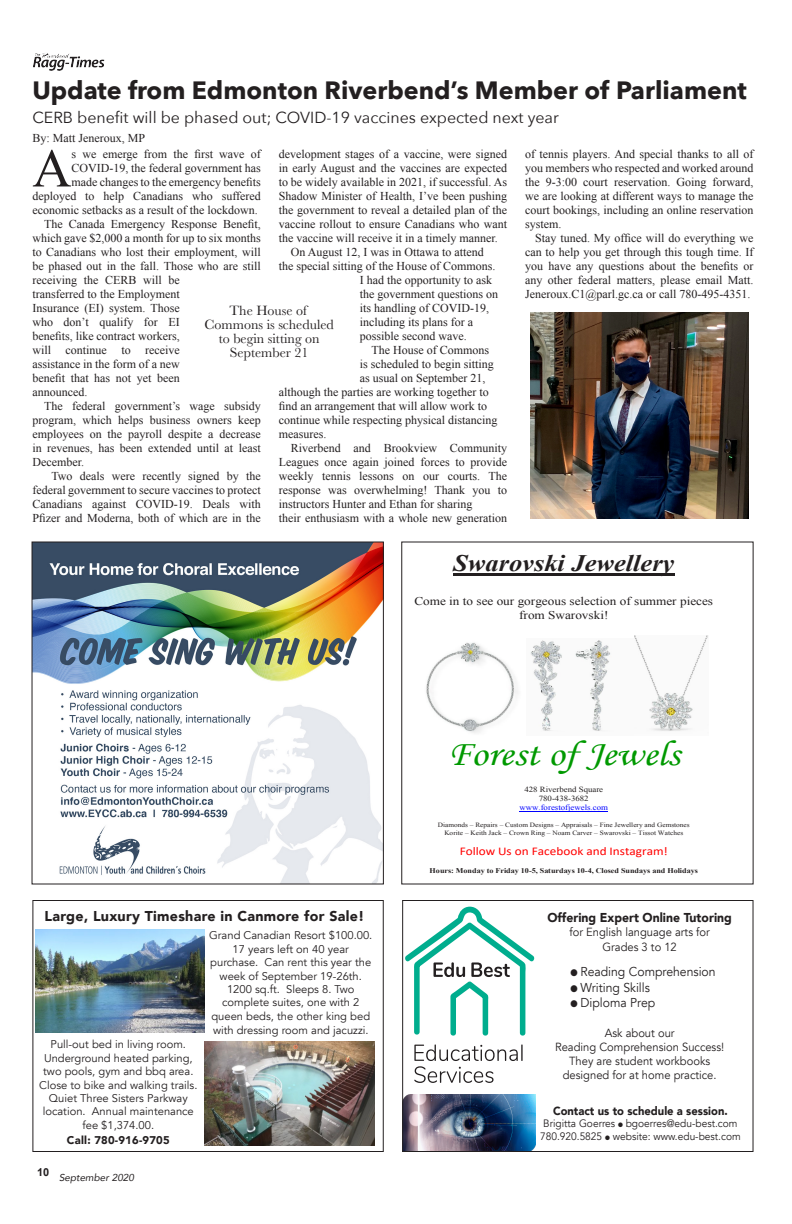
<style>
.page{position:relative;width:792px;height:1224px;background:#fff}
.page>*{position:absolute;margin:0;border:0;box-sizing:border-box;transform-origin:0 0}
.t1{font:54.3px "Times New Roman";color:#231f20}
.t2{font:36px "Monotype Corsiva";color:#090;scale:1.12 1}
.t3{font:700 25px "Avenir Next";color:#231f20}
.t4{font:italic 700 23.6px "Times New Roman";color:#231f20;scale:1.12 1}
.t5{font:16px "Avenir Next";color:#231f20}
.t6{font:900 14.3px "Avenir";letter-spacing:.02em;color:#231f20}
.t7{font:14px/14px "Baskerville";color:#231f20;text-align:center}
.t8{font:12.9px "Avenir";color:#231f20;scale:.95 1}
.t9{font:900 12.9px "Avenir";color:#231f20;scale:.95 1}
.t10{font:12px/14px "Times New Roman";color:#231f20;text-align:justify}
.t11{font:11.8px/14.1px "Avenir";color:#231f20;text-align:center;scale:.95 1}
.t12{font:11.8px/13.5px "Times New Roman";color:#231f20;text-align:center;scale:1.12 1}
.t13{font:11.8px "Calibri";color:#f00;scale:1.12 1}
.t14{font:900 11.8px "Avenir";color:#231f20;scale:.95 1}
.t15{font:11.2px/13.4px "Avenir";color:#231f20;text-align:center}
.t16{font:900 11.2px "Avenir";letter-spacing:.02em;color:#231f20}
.t17{font:700 11px "Arial";color:#231f20}
.t18{font:10.7px/12.9px "Avenir";color:#231f20;text-align:center;scale:.95 1}
.t19{font:italic 10px "Avenir";color:#231f20}
.t20{font:7.9px/9px "Times New Roman";color:#231f20;text-align:center;scale:1.12 1}
.t21{font:700 7.2px "Times New Roman";color:#231f20;scale:1.12 1}
.t22{font:6.5px/7.5px "Times New Roman";color:#231f20;text-align:center;scale:1.12 1}
.s1{color:#00f}
</style>
<div class="page">
<img style="left:33px;top:53px;width:72px;height:18px">
<img style="left:35px;top:929px;width:170px;height:104px">
<img style="left:205px;top:1042px;width:169px;height:103px">
<div style="left:33px;top:900px;width:350px;height:252px;border:1px solid #231f20"></div>
<svg style="left:414px;top:1044px;width:109px;height:39px"></svg>
<svg style="left:405px;top:907px;width:129px;height:129px"></svg>
<img style="left:405px;top:1094px;width:131px;height:56px">
<div style="left:403px;top:900px;width:350px;height:252px;border:1px solid #231f20"></div>
<img style="left:34px;top:544px;width:348px;height:338px">
<div style="left:32px;top:542px;width:352px;height:342px;border:1px solid #231f20"></div>
<hr style="left:453px;top:574px;width:222px;height:2px;background:#231f20">
<img style="left:426px;top:640px;width:185px;height:93px">
<img style="left:635px;top:635px;width:73px;height:96px">
<hr style="left:519px;top:811px;width:89px;height:1px;background:#00f">
<img style="left:530px;top:312px;width:218px;height:207px">
<p class="t3" style="left:32px;top:68px;width:716px">Update from Edmonton Riverbend’s Member of Parliament</p>
<p class="t5" style="left:32px;top:104px;width:528px">CERB benefit will be phased out; COVID-19 vaccines expected next year</p>
<p class="t10" style="left:32px;top:131px;width:114px">By: Matt Jeneroux, MP</p>
<p class="t1" style="left:32px;top:132px;width:41px">A</p>
<p class="t10" style="left:32px;top:147px;width:230px;text-align:right">s we emerge from the first wave of COVID-19, the federal government has<br>made changes to the emergency benefits deployed to help Canadians who suffered economic setbacks as a result of the lockdown.</p>
<p class="t10" style="left:32px;top:217px;width:230px;text-align:left;text-indent:12px">The Canada Emergency Response Benefit, which gave $2,000 a month for up to six months to Canadians who lost their employment, will be phased out in the fall. Those who are still receiving the CERB will be<br>transferred to the Employment<br>Insurance (EI) system. Those<br>who don’t qualify for EI<br>benefits, like contract workers,<br>will continue to receive<br>assistance in the form of a new<br>benefit that has not yet been<br>announced.</p>
<p class="t10" style="left:32px;top:399px;width:230px;text-indent:12px">The federal government’s wage subsidy program, which helps business owners keep employees on the payroll despite a decrease in revenues, has been extended until at least December.</p>
<p class="t10" style="left:32px;top:469px;width:230px;text-indent:19px">Two deals were recently signed by the federal government to secure vaccines to protect Canadians against COVID-19. Deals with Pfizer and Moderna, both of which are in the</p>
<p class="t10" style="left:279px;top:147px;width:230px">development stages of a vaccine, were signed in early August and the vaccines are expected to be widely available in 2021, if successful. As Shadow Minister of Health, I’ve been pushing the government to reveal a detailed plan of the vaccine rollout to ensure Canadians who want the vaccine will receive it in a timely manner.</p>
<p class="t10" style="left:291px;top:245px;width:194px">On August 12, I was in Ottawa to attend</p>
<p class="t10" style="left:279px;top:259px;width:218px">the special sitting of the House of Commons.</p>
<p class="t10" style="left:360px;top:273px;width:134px">I had the opportunity to ask</p>
<p class="t10" style="left:360px;top:287px;width:140px">the government questions on</p>
<p class="t10" style="left:360px;top:301px;width:131px">its handling of COVID-19,</p>
<p class="t10" style="left:360px;top:315px;width:115px">including its plans for a</p>
<p class="t10" style="left:360px;top:329px;width:108px">possible second wave.</p>
<p class="t10" style="left:371px;top:343px;width:119px">The House of Commons</p>
<p class="t10" style="left:360px;top:357px;width:136px">is scheduled to begin sitting</p>
<p class="t10" style="left:360px;top:371px;width:127px">as usual on September 21,</p>
<p class="t10" style="left:279px;top:385px;width:211px">although the parties are working together to</p>
<p class="t10" style="left:279px;top:399px;width:210px">find an arrangement that will allow work to</p>
<p class="t10" style="left:279px;top:413px;width:220px">continue while respecting physical distancing</p>
<p class="t10" style="left:279px;top:427px;width:49px">measures.</p>
<p class="t10" style="left:279px;top:441px;width:230px;text-indent:12px">Riverbend and Brookview Community Leagues once again joined forces to provide weekly tennis lessons on our courts. The response was overwhelming! Thank you to instructors Hunter and Ethan for sharing</p>
<p class="t10" style="left:279px;top:511px;width:230px">their enthusiasm with a whole new generation</p>
<p class="t7" style="left:205px;top:304px;width:131px">The House of<br>Commons is scheduled to begin sitting on<br>September 21</p>
<p class="t10" style="left:525px;top:147px;width:230px">of tennis players. And special thanks to all of you members who respected and worked around the 9-3:00 court reservation. Going forward, we are looking at different ways to manage the court bookings, including an online reservation system.</p>
<p class="t10" style="left:525px;top:231px;width:230px;text-indent:10px">Stay tuned. My office will do everything we can to help you get through this tough time. If you have any questions about the benefits or any other federal matters, please email Matt.<br>Jeneroux.C1@parl.gc.ca or call 780-495-4351.</p>
<p class="t4" style="left:453px;top:547px;width:199px">Swarovski Jewellery</p>
<p class="t12" style="left:414px;top:594px;width:268px">Come in to see our gorgeous selection of summer pieces from Swarovski!</p>
<p class="t6" style="left:45px;top:904px;width:321px">Large, Luxury Timeshare in Canmore for Sale!</p>
<p class="t15" style="left:209px;top:929px;width:165px">Grand Canadian Resort $100.00.<br>17 years left on 40 year purchase. Can rent this year the week of September 19-26th.<br>1200 sq.ft. Sleeps 8. Two complete suites, one with 2 queen beds, the other king bed</p>
<p class="t15" style="left:213px;top:1024px;width:157px">with dressing room and jacuzzi.</p>
<p class="t15" style="left:39px;top:1038px;width:160px">Pull-out bed in living room.<br>Underground heated parking, two pools, gym and bbq area.<br>Close to bike and walking trails.<br>Quiet Three Sisters Parkway location. Annual maintenance fee $1,374.00.</p>
<p class="t16" style="left:67px;top:1130px;width:104px">Call: 780-916-9705</p>
<p class="t17" style="left:37px;top:1165px;width:14px">10</p>
<p class="t19" style="left:59px;top:1171px;width:77px">September 2020</p>
<p class="t2" style="left:448px;top:732px;width:209px">Forest of Jewels</p>
<p class="t20" style="left:519px;top:785px;width:81px">428 Riverbend Square<br>780-438-3682 <span class="s1">www.forestofjewels.com</span></p>
<p class="t22" style="left:438px;top:821px;width:226px">Diamonds – Repairs – Custom Designs – Appraisals – Fine Jewellery and Gemstones<br>Korite – Keith Jack – Crown Ring – Noam Carver – Swarovski – Tissot Watches</p>
<p class="t13" style="left:460px;top:843px;width:187px">Follow Us on Facebook and Instagram!</p>
<p class="t21" style="left:430px;top:866px;width:241px">Hours: Monday to Friday 10-5, Saturdays 10-4, Closed Sundays and Holidays</p>
<p class="t9" style="left:547px;top:907px;width:196px">Offering Expert Online Tutoring</p>
<p class="t11" style="left:569px;top:926px;width:149px">for English language arts for<br>Grades 3 to 12</p>
<p class="t8" style="left:570px;top:964px;width:154px">● Reading Comprehension</p>
<p class="t8" style="left:570px;top:980px;width:85px">● Writing Skills</p>
<p class="t8" style="left:570px;top:995px;width:91px">● Diploma Prep</p>
<p class="t11" style="left:555px;top:1026px;width:180px">Ask about our<br>Reading Comprehension Success!<br>They are student workbooks designed for at home practice.</p>
<p class="t14" style="left:553px;top:1100px;width:185px">Contact us to schedule a session.</p>
<p class="t18" style="left:540px;top:1118px;width:213px">Brigitta Goerres ● bgoerres@edu-best.com<br>780.920.5825 ● website: www.edu-best.com</p>
</div>
